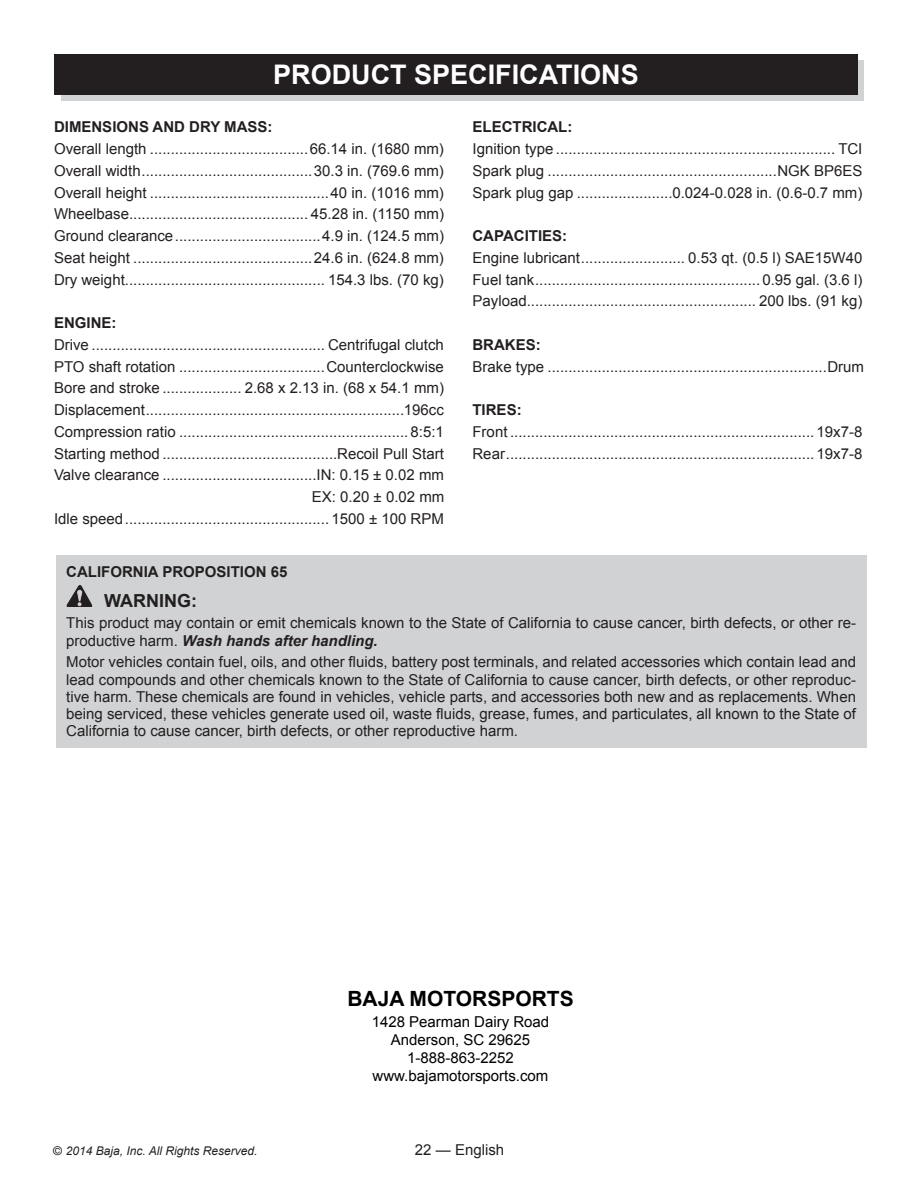
<style>
.page{position:relative;width:918px;height:1188px;background:#fff}
.page>*{position:absolute;margin:0;border:0;box-sizing:border-box;transform-origin:0 0}
.HEADING{font:700 27px "Arial";color:#fff}
.t1{font:700 21px "Arial";color:#000}
.Warning{font:700 18px "Arial";color:#231f20}
.Warning_Text{font:15px/17.2px "Arial";color:#231f20}
.t2{font:15px "Arial";color:#000}
.Warning_Text-2{font:700 15px "Arial";color:#231f20}
.Heading_2{font:700 15px "Arial";color:#231f20}
.t3{font:italic 12px "Arial";color:#231f20}
.s1{font-weight:700;font-style:italic}
.s2{font-family:"Helvetica Neue";font-style:normal}
</style>
<div class="page">
<div style="left:61px;top:61px;width:803px;height:40px;background:linear-gradient(to right,#d1d2d4,#d1d2d4)"></div>
<div style="left:54px;top:54px;width:804px;height:40px;background:#231f20"></div>
<div style="left:56px;top:555px;width:810px;height:192px;background:#d1d2d4"></div>
<svg style="left:67px;top:585px;width:25px;height:22px"></svg>
<p class="HEADING" style="left:273px;top:57px;width:367px">PRODUCT SPECIFICATIONS</p>
<p class="Warning_Text-2" style="left:472px;top:117px;width:101px">ELECTRICAL:</p>
<p class="Warning_Text" style="left:472px;top:140px;width:392px">Ignition type ................................................................... TCI</p>
<p class="Warning_Text" style="left:472px;top:162px;width:392px">Spark plug .......................................................NGK BP6ES</p>
<p class="Warning_Text" style="left:472px;top:184px;width:391px">Spark plug gap .......................0.024-0.028 in. (0.6-0.7 mm)</p>
<p class="Warning_Text-2" style="left:472px;top:226px;width:96px">CAPACITIES:</p>
<p class="Warning_Text" style="left:472px;top:249px;width:391px">Engine lubricant......................... 0.53 qt. (0.5 l) SAE15W40</p>
<p class="Warning_Text" style="left:472px;top:271px;width:391px">Fuel tank...................................................... 0.95 gal. (3.6 l)</p>
<p class="Warning_Text" style="left:472px;top:293px;width:391px">Payload....................................................... 200 lbs. (91 kg)</p>
<p class="Warning_Text-2" style="left:472px;top:335px;width:70px">BRAKES:</p>
<p class="Warning_Text" style="left:472px;top:358px;width:393px">Brake type ...................................................................Drum</p>
<p class="Warning_Text-2" style="left:472px;top:400px;width:51px">TIRES:</p>
<p class="Warning_Text" style="left:472px;top:423px;width:391px">Front ......................................................................... 19x7-8</p>
<p class="Warning_Text" style="left:472px;top:445px;width:391px">Rear.......................................................................... 19x7-8</p>
<p class="Heading_2" style="left:54px;top:117px;width:220px">DIMENSIONS AND DRY MASS:</p>
<p class="Warning_Text" style="left:54px;top:140px;width:391px">Overall length ......................................66.14 in. (1680 mm)</p>
<p class="Warning_Text" style="left:54px;top:162px;width:391px">Overall width.........................................30.3 in. (769.6 mm)</p>
<p class="Warning_Text" style="left:54px;top:184px;width:391px">Overall height ...........................................40 in. (1016 mm)</p>
<p class="Warning_Text" style="left:54px;top:206px;width:391px">Wheelbase........................................... 45.28 in. (1150 mm)</p>
<p class="Warning_Text" style="left:54px;top:227px;width:391px">Ground clearance...................................4.9 in. (124.5 mm)</p>
<p class="Warning_Text" style="left:54px;top:249px;width:391px">Seat height ...........................................24.6 in. (624.8 mm)</p>
<p class="Warning_Text" style="left:54px;top:271px;width:391px">Dry weight................................................ 154.3 lbs. (70 kg)</p>
<p class="Warning_Text-2" style="left:54px;top:313px;width:64px">ENGINE:</p>
<p class="Warning_Text" style="left:54px;top:336px;width:391px">Drive ........................................................ Centrifugal clutch</p>
<p class="Warning_Text" style="left:54px;top:358px;width:391px">PTO shaft rotation ...................................Counterclockwise</p>
<p class="Warning_Text" style="left:54px;top:380px;width:391px">Bore and stroke ................... 2.68 x 2.13 in. (68 x 54.1 mm)</p>
<p class="Warning_Text" style="left:54px;top:401px;width:391px">Displacement..............................................................196cc</p>
<p class="Warning_Text" style="left:54px;top:423px;width:391px">Compression ratio ....................................................... 8:5:1</p>
<p class="Warning_Text" style="left:54px;top:445px;width:391px">Starting method ..........................................Recoil Pull Start</p>
<p class="Warning_Text" style="left:54px;top:467px;width:392px">Valve clearance .....................................IN: 0.15 ± 0.02 mm</p>
<p class="Warning_Text" style="left:312px;top:488px;width:134px">EX: 0.20 ± 0.02 mm</p>
<p class="Warning_Text" style="left:54px;top:510px;width:391px">Idle speed................................................. 1500 ± 100 RPM</p>
<p class="Warning_Text-2" style="left:66px;top:562px;width:223px">CALIFORNIA PROPOSITION 65</p>
<p class="Warning" style="left:104px;top:588px;width:94px">WARNING:</p>
<p class="Warning_Text" style="left:66px;top:615px;width:791px">This product may contain or emit chemicals known to the State of California to cause cancer, birth defects, or other re&shy;productive harm. <span class="s1">Wash hands after handling.</span></p>
<p class="Warning_Text" style="left:66px;top:654px;width:791px;text-align:justify">Motor vehicles contain fuel, oils, and other fluids, battery post terminals, and related accessories which contain lead and lead compounds and other chemicals known to the State of California to cause cancer, birth defects, or other reproduc&shy;tive harm. These chemicals are found in vehicles, vehicle parts, and accessories both new and as replacements. When being serviced, these vehicles generate used oil, waste fluids, grease, fumes, and particulates, all known to the State of California to cause cancer, birth defects, or other reproductive harm.</p>
<p class="t1" style="left:347px;top:984px;width:228px">BAJA MOTORSPORTS</p>
<p class="t2" style="left:372px;top:1011px;width:179px">1428 Pearman Dairy Road</p>
<p class="t2" style="left:391px;top:1029px;width:141px">Anderson, SC 29625</p>
<p class="t2" style="left:407px;top:1047px;width:108px">1-888-863-2252</p>
<p class="t2" style="left:373px;top:1065px;width:177px">www.bajamotorsports.com</p>
<p class="t3" style="left:53px;top:1143px;width:206px"><span class="s2">©</span> 2014 Baja, Inc. All Rights Reserved.</p>
<p class="Warning_Text" style="left:415px;top:1141px;width:91px">22 — English</p>
</div>
